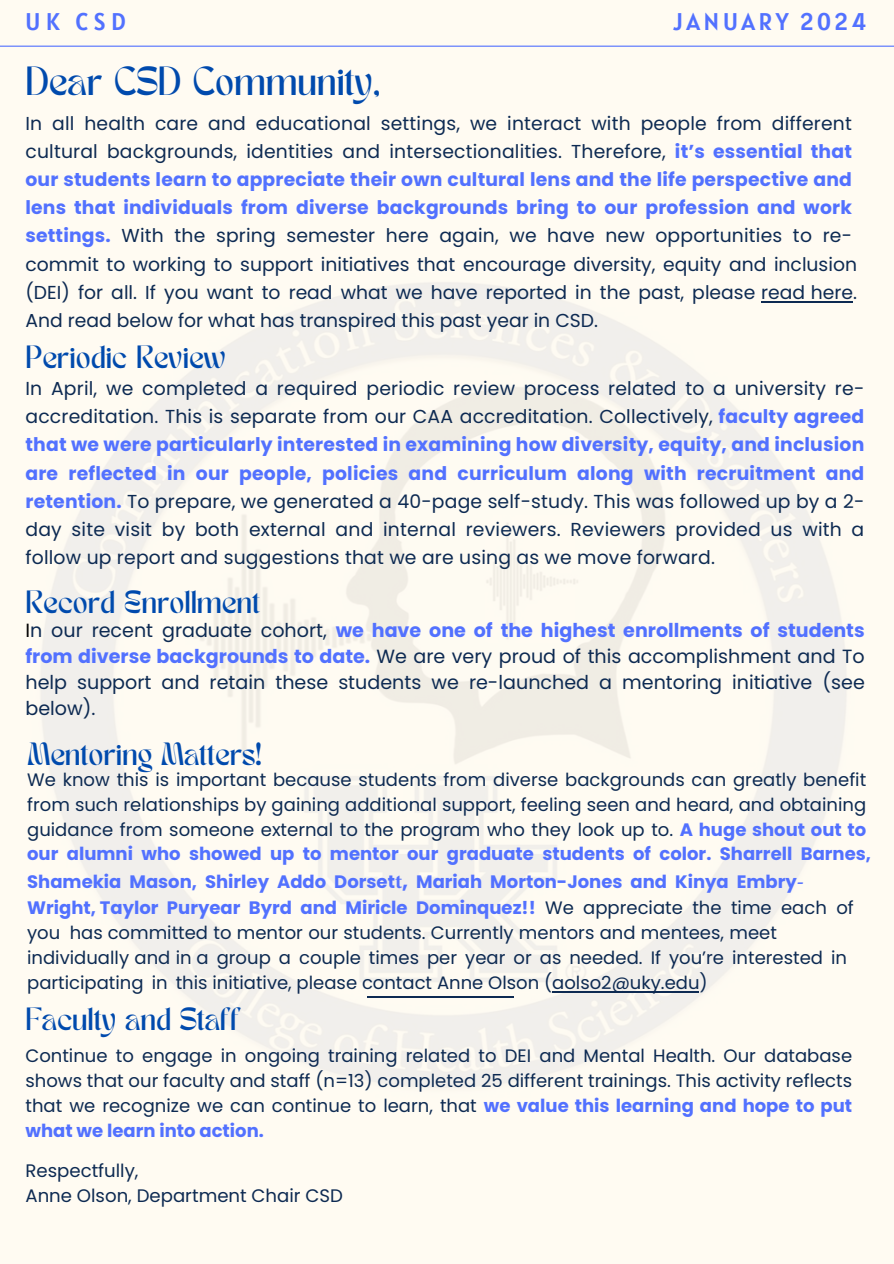
<style>
.page{position:relative;width:894px;height:1264px;background:#fff}
.page>*{position:absolute;margin:0;border:0;box-sizing:border-box;transform-origin:0 0}
.t1{font:28.5px "TANMERINGUE";color:#004aad}
.t2{font:24px "Alatsi";letter-spacing:.145em;color:#5271ff}
.t3{font:22.5px "TANMERINGUE";color:#004aad}
.t4{font:19.05px/25.8px "Poppins";color:#0d2a52;text-align:justify}
.t5{font:18.75px/28.2px "Poppins";letter-spacing:.01em;color:#0d2a52}
.t6{font:18.15px "Poppins";color:#0d2a52}
.t7{font:18px/24.8px "Poppins";color:#0d2a52}
.s1{font-weight:700;color:#5271ff}
.s2{color:#000}
.s3{font-family:"Minion Pro";font-weight:700;font-size:21px;color:#5271ff}
.s4{font-weight:700;font-size:21px;color:#5271ff}
</style>
<div class="page">
<div style="left:0;top:0;width:893px;height:1263px;background:#fffbf2"></div>
<hr style="left:0;top:46px;width:893px;height:1px;background:#5271ff">
<img style="left:41px;top:282px;width:812px;height:806px">
<hr style="left:367px;top:996px;width:147px;height:1px;background:#0d2a52">
<hr style="left:761px;top:301px;width:91px;height:1px;background:#0d2a52">
<hr style="left:552px;top:991px;width:147px;height:1px;background:#0d2a52">
<p class="t2" style="left:25px;top:6px;width:102px">UK CSD</p>
<p class="t2" style="left:673px;top:6px;width:194px">JANUARY 2024</p>
<p class="t1" style="left:25px;top:66px;width:356px">Dear CSD Community,</p>
<p class="t5" style="left:25px;top:109px;width:832px">In all health care and educational settings, we interact with people from different cultural backgrounds, identities and intersectionalities. Therefore, <span class="s1">it’s essential that our students learn to appreciate their own cultural lens and the life perspective and lens that individuals from diverse backgrounds bring to our profession and work settings.</span> With the spring semester here again, we have new opportunities to re&shy;commit to working to support initiatives that encourage diversity, equity and inclusion (DEI) for all. If you want to read what we have reported in the past, please read here.<br>And read below for what has transpired this past year in CSD.</p>
<p class="t3" style="left:25px;top:345px;width:202px">Periodic Review</p>
<p class="t5" style="left:25px;top:374px;width:840px;text-align:justify">In April, we completed a required periodic review process related to a university re&shy;accreditation. This is separate from our CAA accreditation. Collectively, <span class="s1">faculty agreed that we were particularly interested in examining how diversity, equity, and inclusion are reflected in our people, policies and curriculum along with recruitment and retention.</span> To prepare, we generated a 40-page self-study. This was followed up by a 2- day site visit by both external and internal reviewers. Reviewers provided us with a follow up report and suggestions that we are using as we move forward.</p>
<p class="t3" style="left:25px;top:590px;width:236px">Record Enrollment</p>
<p class="t4" style="left:25px;top:617px;width:840px"><span class="s2">I</span>n our recent graduate cohort, <span class="s1">we have one of the highest enrollments of students from diverse backgrounds to date.</span> We are very proud of this accomplishment and To help support and retain these students we re-launched a mentoring initiative (see below).</p>
<p class="t3" style="left:27px;top:742px;width:236px">Mentoring Matters!</p>
<p class="t7" style="left:27px;top:767px;width:845px">We know this is important because students from diverse backgrounds can greatly benefit from such relationships by gaining additional support, feeling seen and heard, and obtaining guidance from someone external to the program who they look up to. <span class="s1">A huge shout out to our alumni who showed up to mentor our graduate students of color. Sharrell Barnes,</span></p>
<p class="t7" style="left:27px;top:869px;width:827px"><span class="s1">Shamekia Mason, Shirley Addo Dorset</span><span class="s3">t</span><span class="s4">,</span> <span class="s1">Mariah Morton-Jones and Kinya Embry</span><span class="s3">-</span><span class="s1">Wright, Taylor Puryear Byrd and Miricle Dominquez!!</span> We appreciate the time each of you has committed to mentor our students. Currently mentors and mentees, meet individually and in a group a couple times per year or as needed. If you’re interested in participating in this initiative, please contact Anne Olson (aolso2@uky.edu)</p>
<p class="t3" style="left:25px;top:1007px;width:217px">Faculty and Staff</p>
<p class="t7" style="left:25px;top:1043px;width:828px;text-align:justify">Continue to engage in ongoing training related to DEI and Mental Health. Our database shows that our faculty and staff (n=13) completed 25 different trainings. This activity reflects that we recognize we can continue to learn, that <span class="s1">we value this learning and hope to put what we learn into action.</span></p>
<p class="t6" style="left:25px;top:1157px;width:115px">Respectfully,</p>
<p class="t6" style="left:25px;top:1183px;width:319px">Anne Olson, Department Chair CSD</p>
</div>
